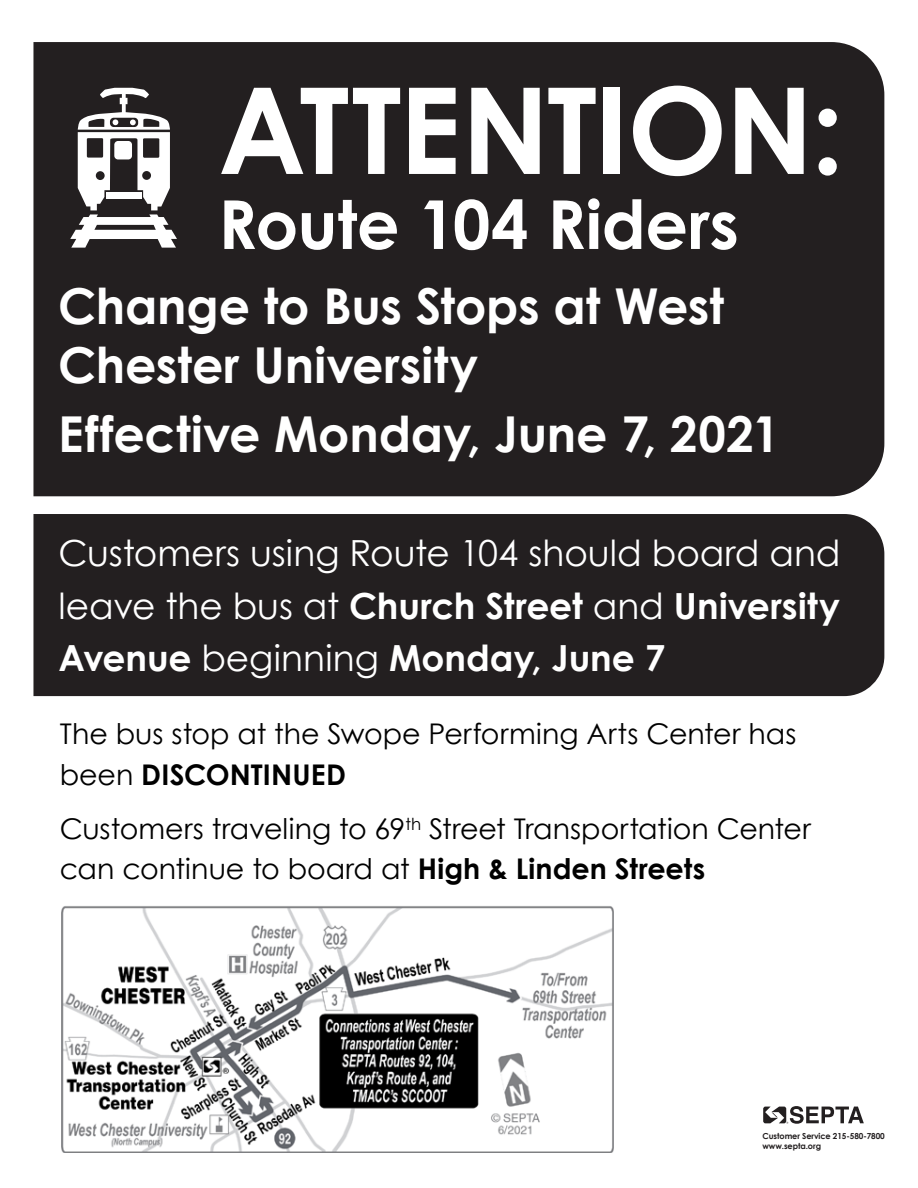
<style>
.page{position:relative;width:918px;height:1188px;background:#fff}
.page>*{position:absolute;margin:0;border:0;box-sizing:border-box;transform-origin:0 0}
.t1{font:700 120px "Century Gothic";letter-spacing:-.015em;color:#fff}
.t2{font:700 67.5px "Century Gothic";letter-spacing:-.005em;color:#fff}
.t3{font:700 49.5px/59.4px "Century Gothic";letter-spacing:-.005em;color:#fff}
.t4{font:36px/52.5px "Century Gothic";color:#fff;text-align:justify}
.t5{font:28.5px/40.5px "Century Gothic";color:#000}
.t6{font:700 8.25px "Century Gothic";letter-spacing:-.01em;color:#231f20}
.s1{font-weight:700}
</style>
<div class="page">
<svg style="left:763px;top:1106px;width:101px;height:18px"></svg>
<div style="left:33px;top:42px;width:851px;height:454px;background:#231f20"></div>
<svg style="left:70px;top:88px;width:107px;height:160px"></svg>
<div style="left:33px;top:514px;width:851px;height:182px;background:#231f20"></div>
<img style="left:61px;top:906px;width:552px;height:246px">
<p class="t1" style="left:218px;top:39px;width:627px">ATTENTION:</p>
<p class="t2" style="left:218px;top:173px;width:522px">Route 104 Riders</p>
<p class="t3" style="left:58px;top:274px;width:668px">Change to Bus Stops at West<br>Chester University</p>
<p class="t3" style="left:58px;top:402px;width:723px">Effective Monday, June 7, 2021</p>
<p class="t4" style="left:59px;top:526px;width:784px">Customers using Route 104 should board and leave the bus at <span class="s1">Church Street</span> and <span class="s1">University Avenue</span> beginning <span class="s1">Monday, June 7</span></p>
<p class="t5" style="left:60px;top:714px;width:738px">The bus stop at the Swope Performing Arts Center has been <span class="s1">DISCONTINUED</span></p>
<p class="t5" style="left:60px;top:808px;width:753px">Customers traveling to 69<sup>th</sup> Street Transportation Center can continue to board at <span class="s1">High &amp; Linden Streets</span></p>
<p class="t6" style="left:762px;top:1130px;width:124px">Customer Service 215-580-7800</p>
<p class="t6" style="left:762px;top:1140px;width:60px">www.septa.org</p>
</div>
